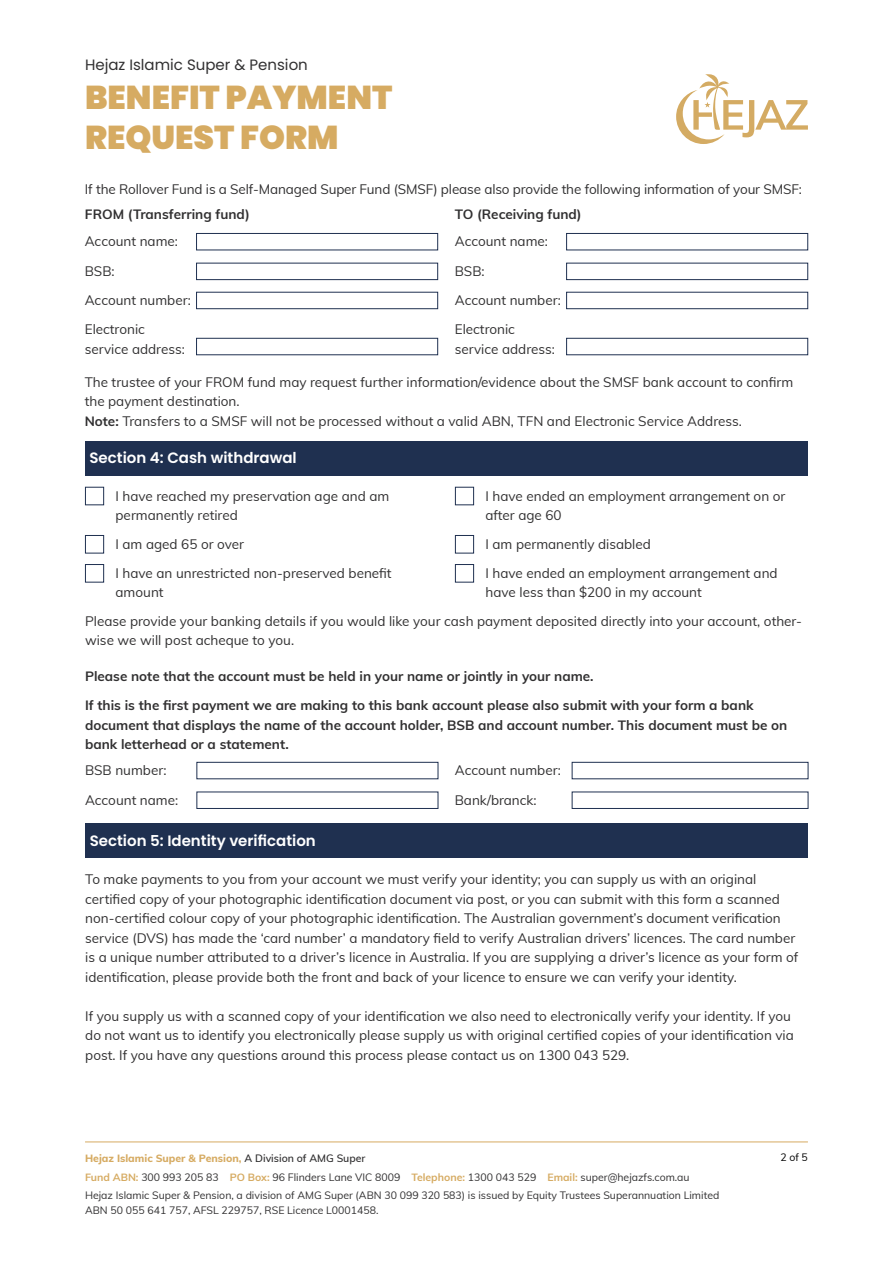
<style>
.page{position:relative;width:893px;height:1263px;background:#fff}
.page>*{position:absolute;margin:0;border:0;box-sizing:border-box;transform-origin:0 0}
.t1{font:900 33px/39.6px "Poppins";color:#d6ab62}
.t2{font:600 15px "Poppins";color:#fff}
.t3{font:15px "Poppins";color:#313031}
.t4{font:13.5px/19.5px "Muli";color:#313031}
.t5{font:700 13.5px/19.5px "Muli";color:#313031}
.t6{font:10.5px/15px "Muli";color:#313031}
.t7{font:800 10.5px "Muli";color:#d6ab62}
.t8{font:10.5px "Muli";color:#000}
.s1{font-weight:700}
.s2{font-weight:600;color:#313031}
.s3{font-weight:700;color:#d6ab62}
</style>
<div class="page">
<svg style="left:676px;top:74px;width:132px;height:70px"></svg>
<hr style="left:85px;top:1141px;width:723px;height:1px;background:#d6ab62">
<div style="left:196px;top:233px;width:242px;height:17px;border:1px solid #1f3050"></div>
<div style="left:196px;top:263px;width:242px;height:17px;border:1px solid #1f3050"></div>
<div style="left:196px;top:292px;width:242px;height:17px;border:1px solid #1f3050"></div>
<div style="left:196px;top:338px;width:242px;height:17px;border:1px solid #1f3050"></div>
<div style="left:566px;top:233px;width:242px;height:17px;border:1px solid #1f3050"></div>
<div style="left:566px;top:263px;width:242px;height:17px;border:1px solid #1f3050"></div>
<div style="left:566px;top:292px;width:242px;height:17px;border:1px solid #1f3050"></div>
<div style="left:566px;top:338px;width:242px;height:17px;border:1px solid #1f3050"></div>
<div style="left:85px;top:441px;width:723px;height:34px;background:#1f3050"></div>
<div style="left:85px;top:487px;width:19px;height:18px;border:1px solid #1f3050"></div>
<div style="left:85px;top:564px;width:19px;height:18px;border:1px solid #1f3050"></div>
<div style="left:85px;top:535px;width:19px;height:18px;border:1px solid #1f3050"></div>
<div style="left:455px;top:487px;width:19px;height:18px;border:1px solid #1f3050"></div>
<div style="left:455px;top:564px;width:19px;height:18px;border:1px solid #1f3050"></div>
<div style="left:455px;top:535px;width:19px;height:18px;border:1px solid #1f3050"></div>
<div style="left:197px;top:762px;width:241px;height:17px;border:1px solid #1f3050"></div>
<div style="left:197px;top:792px;width:241px;height:17px;border:1px solid #1f3050"></div>
<div style="left:572px;top:762px;width:236px;height:17px;border:1px solid #1f3050"></div>
<div style="left:572px;top:792px;width:236px;height:17px;border:1px solid #1f3050"></div>
<div style="left:85px;top:824px;width:723px;height:34px;background:#1f3050"></div>
<p class="t3" style="left:85px;top:56px;width:224px">Hejaz Islamic Super &amp; Pension</p>
<h1 class="t1" style="left:85px;top:78px;width:309px">BENEFIT PAYMENT<br>REQUEST FORM</h1>
<p class="t4" style="left:85px;top:178px;width:718px">If the Rollover Fund is a Self-Managed Super Fund (SMSF) please also provide the following information of your SMSF:</p>
<p class="t5" style="left:85px;top:204px;width:166px">FROM (Transferring fund)</p>
<p class="t5" style="left:455px;top:204px;width:128px">TO (Receiving fund)</p>
<p class="t4" style="left:85px;top:226px;width:108px;line-height:29.2px">Account name:<br>BSB:<br>Account number:<br>Electronic</p>
<p class="t4" style="left:85px;top:338px;width:102px">service address:</p>
<p class="t4" style="left:455px;top:226px;width:108px;line-height:29.2px">Account name:<br>BSB:<br>Account number:<br>Electronic</p>
<p class="t4" style="left:455px;top:338px;width:102px">service address:</p>
<p class="t4" style="left:85px;top:372px;width:710px">The trustee of your FROM fund may request further information/evidence about the SMSF bank account to confirm the payment destination.<br><span class="s1">Note:</span> Transfers to a SMSF will not be processed without a valid ABN, TFN and Electronic Service Address.</p>
<p class="t2" style="left:90px;top:449px;width:209px">Section 4: Cash withdrawal</p>
<p class="t4" style="left:116px;top:485px;width:275px">I have reached my preservation age and am permanently retired</p>
<p class="t4" style="left:116px;top:534px;width:130px">I am aged 65 or over</p>
<p class="t4" style="left:116px;top:563px;width:278px">I have an unrestricted non-preserved benefit amount</p>
<p class="t4" style="left:485px;top:485px;width:301px">I have ended an employment arrangement on or after age 60</p>
<p class="t4" style="left:485px;top:533px;width:167px">I am permanently disabled</p>
<p class="t4" style="left:485px;top:563px;width:294px">I have ended an employment arrangement and have less than $200 in my account</p>
<p class="t4" style="left:85px;top:610px;width:718px">Please provide your banking details if you would like your cash payment deposited directly into your account, other&shy;wise we will post acheque to you.</p>
<p class="t5" style="left:85px;top:665px;width:510px">Please note that the account must be held in your name or jointly in your name.</p>
<p class="t5" style="left:85px;top:695px;width:704px">If this is the first payment we are making to this bank account please also submit with your form a bank document that displays the name of the account holder, BSB and account number. This document must be on bank letterhead or a statement.</p>
<p class="t4" style="left:85px;top:755px;width:95px;line-height:29.7px">BSB number:<br>Account name:</p>
<p class="t4" style="left:455px;top:755px;width:108px;line-height:29.7px">Account number:<br>Bank/branck:</p>
<p class="t2" style="left:90px;top:832px;width:228px">Section 5: Identity verification</p>
<p class="t4" style="left:85px;top:869px;width:715px">To make payments to you from your account we must verify your identity; you can supply us with an original certified copy of your photographic identification document via post, or you can submit with this form a scanned non-certified colour copy of your photographic identification. The Australian government’s document verification service (DVS) has made the ‘card number’ a mandatory field to verify Australian drivers’ licences. The card number is a unique number attributed to a driver’s licence in Australia. If you are supplying a driver’s licence as your form of identification, please provide both the front and back of your licence to ensure we can verify your identity.</p>
<p class="t4" style="left:85px;top:1005px;width:710px">If you supply us with a scanned copy of your identification we also need to electronically verify your identity. If you do not want us to identify you electronically please supply us with original certified copies of your identification via post. If you have any questions around this process please contact us on 1300 043 529.</p>
<p class="t7" style="left:85px;top:1150px;width:282px">Hejaz Islamic Super &amp; Pension, <span class="s2">A Division of AMG Super</span></p>
<p class="t8" style="left:780px;top:1149px;width:29px">2 of 5</p>
<p class="t6" style="left:85px;top:1187px;width:636px">Hejaz Islamic Super &amp; Pension, a division of AMG Super (ABN 30 099 320 583) is issued by Equity Trustees Superannuation Limited<br>ABN 50 055 641 757, AFSL 229757, RSE Licence L0001458.</p>
<p class="t6" style="left:85px;top:1169px;width:606px"><span class="s3">Fund ABN:</span> 300 993 205 83 <span class="s3">PO Box:</span> 96 Flinders Lane VIC 8009 <span class="s3">Telephone:</span> 1300 043 529 <span class="s3">Email:</span> super@hejazfs.com.au</p>
</div>
